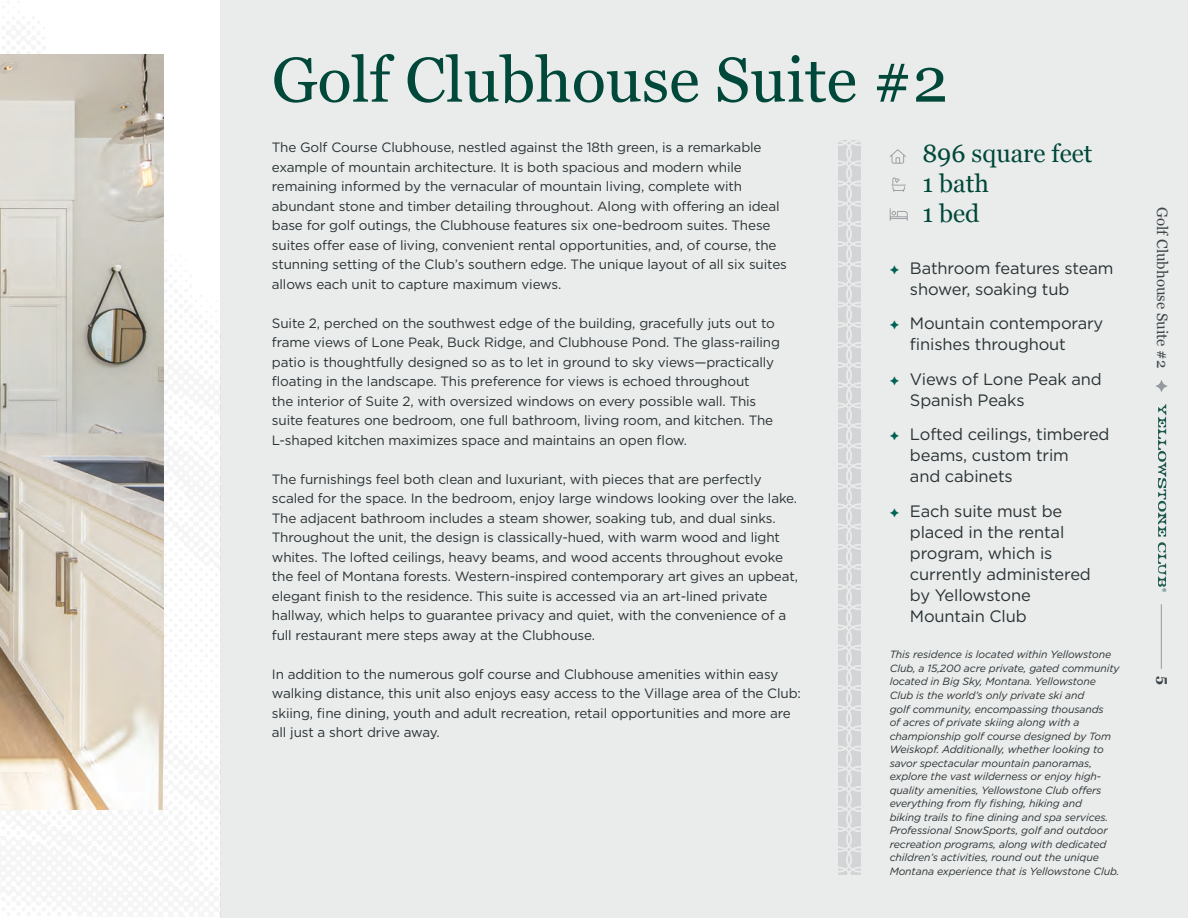
<style>
.page{position:relative;width:1188px;height:918px;background:#fff}
.page>*{position:absolute;margin:0;border:0;box-sizing:border-box;transform-origin:0 0}
.t1{font:63px "Georgia";color:#004839}
.t2{font:25.05px "Georgia";color:#004839}
.t3{font:16.5px/21px "Gotham";letter-spacing:-.01em;color:#293234}
.t4{font:15px "Georgia";color:#293234}
.t5{font:700 15px "Georgia";color:#293234}
.t6{font:13.5px/19.5px "Gotham";letter-spacing:-.01em;color:#293234}
.t7{font:italic 10.5px/13.5px "Gotham";letter-spacing:-.01em;color:#293234}
.s1{color:#006256}
</style>
<div class="page">
<div style="left:220px;top:0;width:968px;height:918px;background:#eaebeb"></div>
<img style="left:838px;top:140px;width:23px;height:734px">
<svg style="left:892px;top:177px;width:14px;height:15px"></svg>
<svg style="left:890px;top:149px;width:16px;height:15px"></svg>
<svg style="left:890px;top:208px;width:18px;height:13px"></svg>
<img style="left:0;top:54px;width:163px;height:756px">
<svg style="left:1158px;top:404px;width:8px;height:183px"></svg>
<p class="t1" style="left:272px;top:34px;width:678px">Golf Clubhouse Suite #2</p>
<p class="t6" style="left:272px;top:137px;width:517px">The Golf Course Clubhouse, nestled against the 18th green, is a remarkable example of mountain architecture. It is both spacious and modern while remaining informed by the vernacular of mountain living, complete with abundant stone and timber detailing throughout. Along with offering an ideal base for golf outings, the Clubhouse features six one-bedroom suites. These suites offer ease of living, convenient rental opportunities, and, of course, the stunning setting of the Club’s southern edge. The unique layout of all six suites allows each unit to capture maximum views.</p>
<p class="t6" style="left:272px;top:313px;width:510px">Suite 2, perched on the southwest edge of the building, gracefully juts out to frame views of Lone Peak, Buck Ridge, and Clubhouse Pond. The glass-railing patio is thoughtfully designed so as to let in ground to sky views—practically floating in the landscape. This preference for views is echoed throughout<br>the interior of Suite 2, with oversized windows on every possible wall. This suite features one bedroom, one full bathroom, living room, and kitchen. The L-shaped kitchen maximizes space and maintains an open flow.</p>
<p class="t6" style="left:272px;top:469px;width:528px">The furnishings feel both clean and luxuriant, with pieces that are perfectly scaled for the space. In the bedroom, enjoy large windows looking over the lake.<br>The adjacent bathroom includes a steam shower, soaking tub, and dual sinks.<br>Throughout the unit, the design is classically-hued, with warm wood and light whites. The lofted ceilings, heavy beams, and wood accents throughout evoke the feel of Montana forests. Western-inspired contemporary art gives an upbeat, elegant finish to the residence. This suite is accessed via an art-lined private hallway, which helps to guarantee privacy and quiet, with the convenience of a full restaurant mere steps away at the Clubhouse.</p>
<p class="t6" style="left:272px;top:664px;width:531px">In addition to the numerous golf course and Clubhouse amenities within easy walking distance, this unit also enjoys easy access to the Village area of the Club: skiing, fine dining, youth and adult recreation, retail opportunities and more are all just a short drive away.</p>
<p class="t2" style="left:922px;top:135px;width:172px">896 square feet</p>
<p class="t2" style="left:922px;top:165px;width:68px">1 bath</p>
<p class="t2" style="left:922px;top:195px;width:59px">1 bed</p>
<p class="t3" style="left:910px;top:257px;width:205px;text-indent:-20px"><span class="s1">✦</span> Bathroom features steam shower, soaking tub</p>
<p class="t3" style="left:910px;top:312px;width:195px;text-indent:-20px"><span class="s1">✦</span> Mountain contemporary finishes throughout</p>
<p class="t3" style="left:910px;top:368px;width:193px;text-indent:-20px"><span class="s1">✦</span> Views of Lone Peak and<br>Spanish Peaks</p>
<p class="t3" style="left:910px;top:423px;width:201px;text-indent:-20px"><span class="s1">✦</span> Lofted ceilings, timbered beams, custom trim<br>and cabinets</p>
<p class="t3" style="left:910px;top:500px;width:182px;text-indent:-20px"><span class="s1">✦</span> Each suite must be placed in the rental program, which is currently administered by Yellowstone<br>Mountain Club</p>
<p class="t7" style="left:890px;top:648px;width:231px">This residence is located within Yellowstone Club, a 15,200 acre private, gated community located in Big Sky, Montana. Yellowstone Club is the world’s only private ski and<br>golf community, encompassing thousands<br>of acres of private skiing along with a championship golf course designed by Tom Weiskopf. Additionally, whether looking to savor spectacular mountain panoramas, explore the vast wilderness or enjoy high&shy;quality amenities, Yellowstone Club offers everything from fly fishing, hiking and<br>biking trails to fine dining and spa services.<br>Professional SnowSports, golf and outdoor recreation programs, along with dedicated children’s activities, round out the unique Montana experience that is Yellowstone Club.</p>
<p class="t4" style="left:1173px;top:207px;width:162px;rotate:90deg">Golf Clubhouse Suite #2</p>
<p class="t5" style="left:1175px;top:676px;width:10px;rotate:90deg">5</p>
</div>
